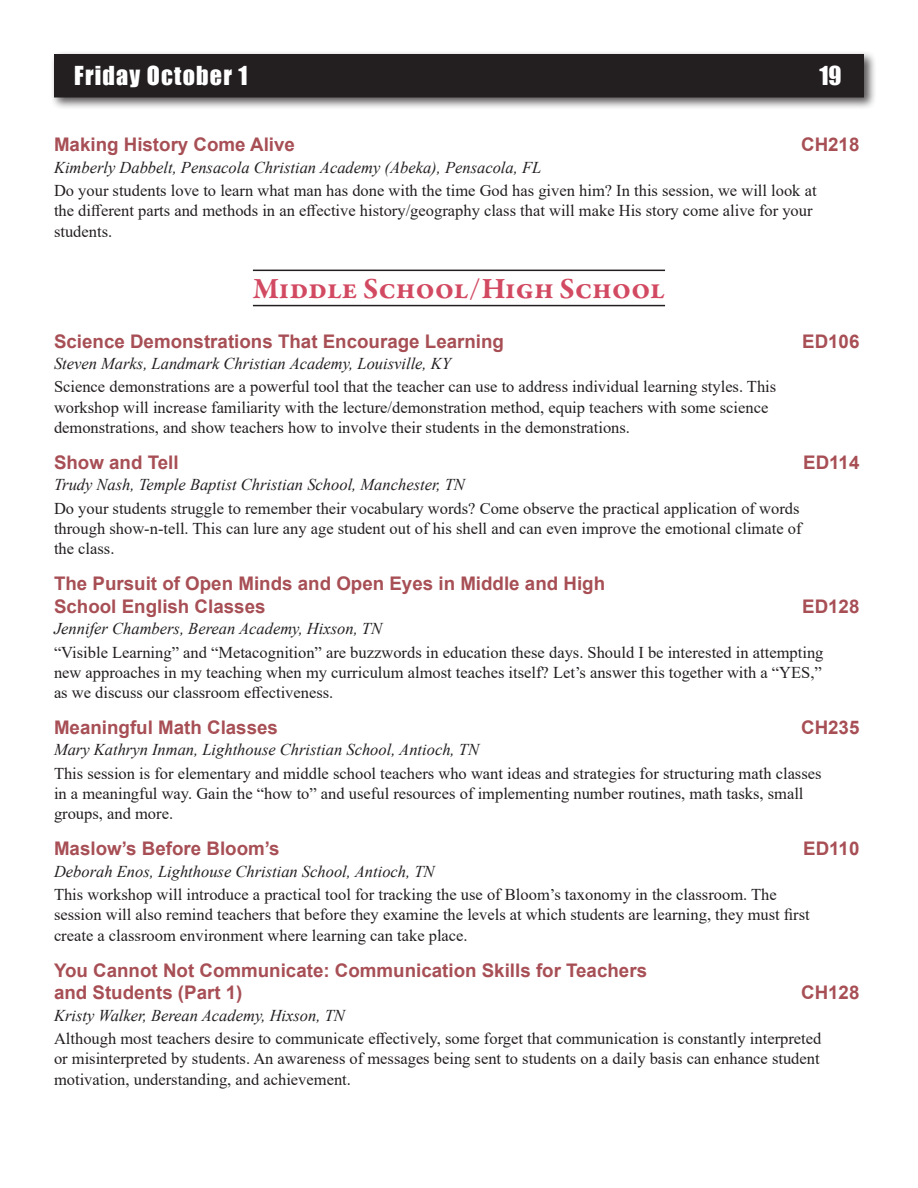
<style>
.page{position:relative;width:918px;height:1188px;background:#fff}
.page>*{position:absolute;margin:0;border:0;box-sizing:border-box;transform-origin:0 0}
.WD_General_Secondary{font:700 30px "Garamond Premr Pro";letter-spacing:-.01em;color:#d24a62}
.t1{font:24px "Impact";letter-spacing:.05em;color:#fff}
.WD_Workshop_Titles{font:700 18.75px/22.5px "Arial";color:#a74f55}
.WD_Body_Copy{font:16.5px/20.2px "Times New Roman";color:#231f20}
.WD_Speakers{font:italic 16.5px "Times New Roman";color:#231f20}
</style>
<div class="page">
<div style="left:51px;top:51px;width:826px;height:59px;background:#231f20;opacity:.75"></div>
<div style="left:55px;top:55px;width:808px;height:42px;background:#231f20"></div>
<div style="left:54px;top:54px;width:810px;height:44px;border:2px solid #231f20"></div>
<hr style="left:253px;top:270px;width:412px;height:1px;background:#231f20">
<hr style="left:253px;top:305px;width:412px;height:1px;background:#231f20">
<h2 class="t1" style="left:74px;top:57px;width:175px">Friday October 1</h2>
<h2 class="t1" style="left:819px;top:57px;width:24px">19</h2>
<p class="WD_Workshop_Titles" style="left:54px;top:134px;width:243px">Making History Come Alive</p>
<p class="WD_Workshop_Titles" style="left:801px;top:134px;width:60px">CH218</p>
<p class="WD_Speakers" style="left:54px;top:156px;width:489px">Kimberly Dabbelt, Pensacola Christian Academy (Abeka), Pensacola, FL</p>
<p class="WD_Body_Copy" style="left:54px;top:180px;width:764px">Do your students love to learn what man has done with the time God has given him? In this session, we will look at the different parts and methods in an effective history/geography class that will make His story come alive for your students.</p>
<p class="WD_General_Secondary" style="left:253px;top:270px;width:414px">Middle School/High School</p>
<p class="WD_Workshop_Titles" style="left:54px;top:330px;width:452px">Science Demonstrations That Encourage Learning</p>
<p class="WD_Workshop_Titles" style="left:802px;top:330px;width:59px">ED106</p>
<p class="WD_Speakers" style="left:54px;top:352px;width:399px">Steven Marks, Landmark Christian Academy, Louisville, KY</p>
<p class="WD_Body_Copy" style="left:54px;top:376px;width:724px">Science demonstrations are a powerful tool that the teacher can use to address individual learning styles. This workshop will increase familiarity with the lecture/demonstration method, equip teachers with some science demonstrations, and show teachers how to involve their students in the demonstrations.</p>
<p class="WD_Workshop_Titles" style="left:54px;top:451px;width:126px">Show and Tell</p>
<p class="WD_Workshop_Titles" style="left:803px;top:451px;width:58px">ED114</p>
<p class="WD_Speakers" style="left:54px;top:473px;width:412px">Trudy Nash, Temple Baptist Christian School, Manchester, TN</p>
<p class="WD_Body_Copy" style="left:54px;top:498px;width:749px">Do your students struggle to remember their vocabulary words? Come observe the practical application of words through show-n-tell. This can lure any age student out of his shell and can even improve the emotional climate of the class.</p>
<p class="WD_Workshop_Titles" style="left:54px;top:573px;width:553px">The Pursuit of Open Minds and Open Eyes in Middle and High<br>School English Classes</p>
<p class="WD_Workshop_Titles" style="left:802px;top:595px;width:59px">ED128</p>
<p class="WD_Speakers" style="left:54px;top:617px;width:330px">Jennifer Chambers, Berean Academy, Hixson, TN</p>
<p class="WD_Body_Copy" style="left:54px;top:641px;width:771px;text-align:justify">“Visible Learning” and “Metacognition” are buzzwords in education these days. Should I be interested in attempting new approaches in my teaching when my curriculum almost teaches itself? Let’s answer this together with a “YES,” as we discuss our classroom effectiveness.</p>
<p class="WD_Workshop_Titles" style="left:54px;top:716px;width:226px">Meaningful Math Classes</p>
<p class="WD_Workshop_Titles" style="left:801px;top:716px;width:60px">CH235</p>
<p class="WD_Speakers" style="left:54px;top:738px;width:427px">Mary Kathryn Inman, Lighthouse Christian School, Antioch, TN</p>
<p class="WD_Body_Copy" style="left:54px;top:763px;width:769px">This session is for elementary and middle school teachers who want ideas and strategies for structuring math classes in a meaningful way. Gain the “how to” and useful resources of implementing number routines, math tasks, small groups, and more.</p>
<p class="WD_Workshop_Titles" style="left:54px;top:838px;width:227px">Maslow’s Before Bloom’s</p>
<p class="WD_Workshop_Titles" style="left:803px;top:838px;width:58px">ED110</p>
<p class="WD_Speakers" style="left:54px;top:860px;width:382px">Deborah Enos, Lighthouse Christian School, Antioch, TN</p>
<p class="WD_Body_Copy" style="left:54px;top:884px;width:757px">This workshop will introduce a practical tool for tracking the use of Bloom’s taxonomy in the classroom. The session will also remind teachers that before they examine the levels at which students are learning, they must first create a classroom environment where learning can take place.</p>
<p class="WD_Workshop_Titles" style="left:54px;top:959px;width:595px">You Cannot Not Communicate: Communication Skills for Teachers and Students (Part 1)</p>
<p class="WD_Workshop_Titles" style="left:801px;top:982px;width:60px">CH128</p>
<p class="WD_Speakers" style="left:54px;top:1004px;width:292px">Kristy Walker, Berean Academy, Hixson, TN</p>
<p class="WD_Body_Copy" style="left:54px;top:1028px;width:769px;text-align:justify">Although most teachers desire to communicate effectively, some forget that communication is constantly interpreted or misinterpreted by students. An awareness of messages being sent to students on a daily basis can enhance student motivation, understanding, and achievement.</p>
</div>
